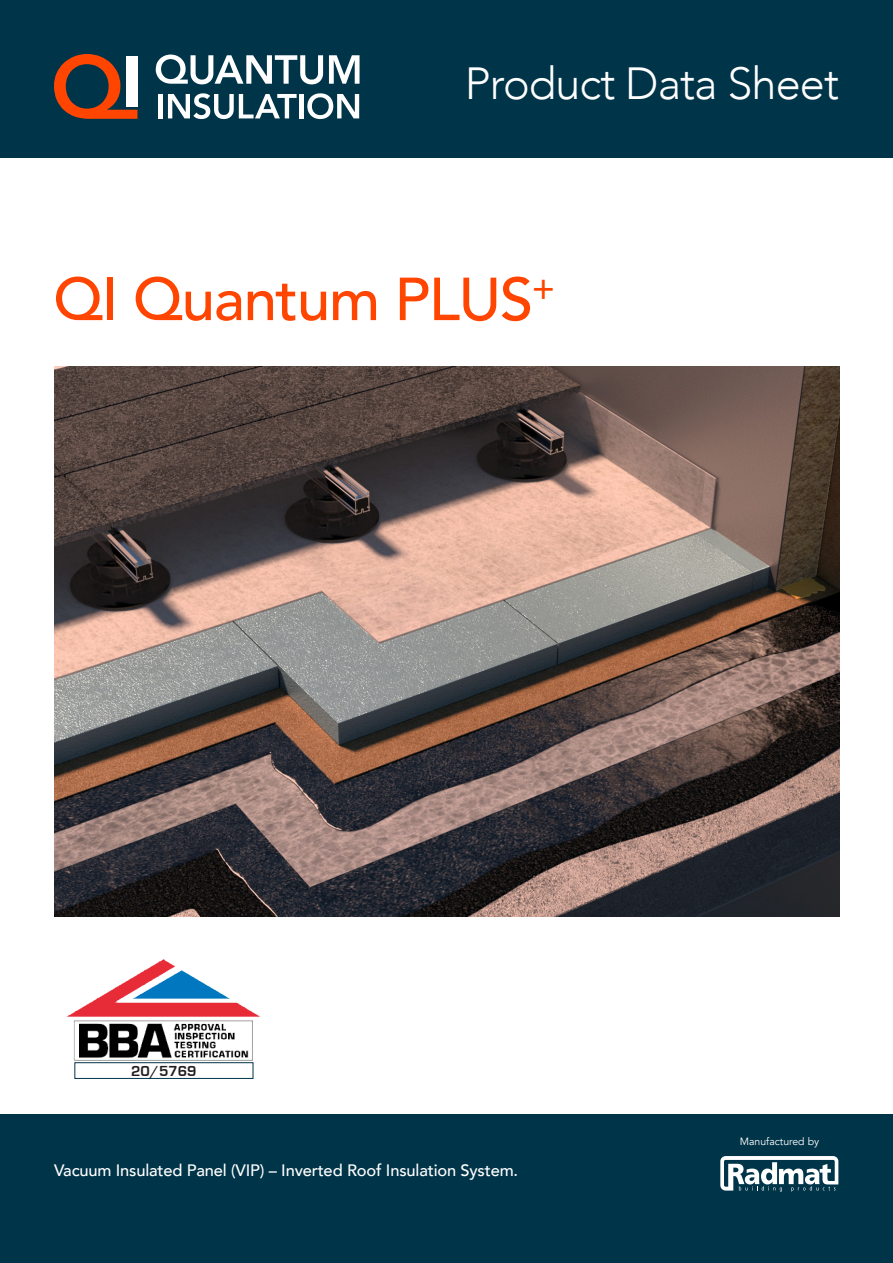
<style>
.page{position:relative;width:893px;height:1263px;background:#fff}
.page>*{position:absolute;margin:0;border:0;box-sizing:border-box;transform-origin:0 0}
.t1{font:500 60px "Avenir";letter-spacing:-.02em;color:#ff4500}
.t2{font:300 45px "Avenir";letter-spacing:-.02em;color:#fff}
.t3{font:500 16.5px "Avenir";letter-spacing:-.01em;color:#fff}
.t4{font:700 15px "Eurostile";color:#231f20}
.t5{font:10.5px "Avenir";color:#fff}
</style>
<div class="page">
<div style="left:0;top:1114px;width:893px;height:149px;background:#003448"></div>
<div style="left:0;top:0;width:893px;height:158px;background:#003448"></div>
<svg style="left:156px;top:55px;width:167px;height:29px"></svg>
<svg style="left:329px;top:55px;width:31px;height:29px"></svg>
<div style="left:158px;top:94px;width:5px;height:24px;background:#fff"></div>
<svg style="left:168px;top:93px;width:129px;height:26px"></svg>
<hr style="left:299px;top:94px;width:4px;height:24px;background:#fff">
<svg style="left:307px;top:93px;width:52px;height:26px"></svg>
<svg style="left:54px;top:54px;width:83px;height:65px"></svg>
<div style="left:126px;top:56px;width:11px;height:50px;background:#fff"></div>
<svg style="left:720px;top:1156px;width:118px;height:36px"></svg>
<img style="left:54px;top:367px;width:785px;height:550px">
<img style="left:66px;top:959px;width:194px;height:109px">
<div style="left:75px;top:1062px;width:178px;height:16px;border:1px solid #003448"></div>
<h2 class="t2" style="left:465px;top:57px;width:376px">Product Data Sheet</h2>
<h1 class="t1" style="left:53px;top:247px;width:504px">QI Quantum PLUS<sup>+</sup></h1>
<p class="t4" style="left:131px;top:1063px;width:67px">20/5769</p>
<p class="t3" style="left:54px;top:1156px;width:466px">Vacuum Insulated Panel (VIP) – Inverted Roof Insulation System.</p>
<p class="t5" style="left:740px;top:1135px;width:81px">Manufactured by</p>
</div>
